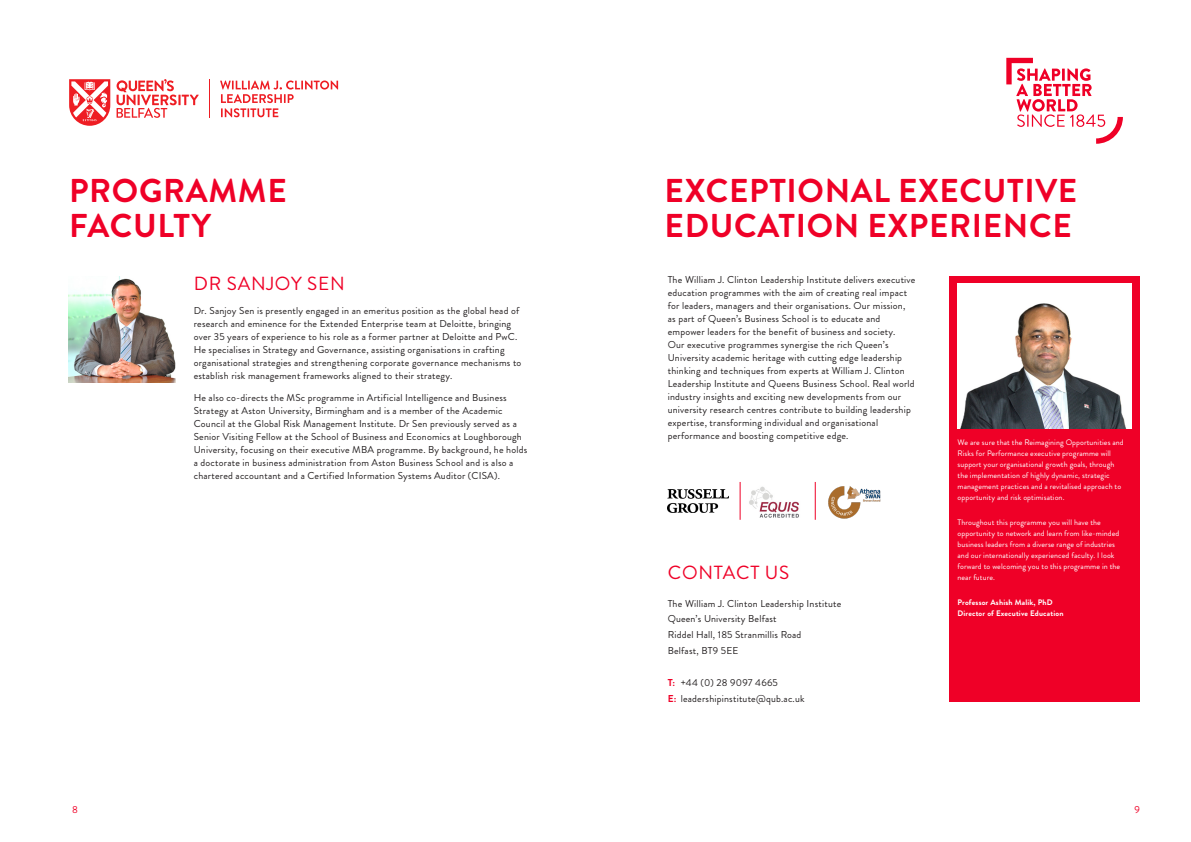
<style>
.page{position:relative;width:1191px;height:842px;background:#fff}
.page>*{position:absolute;margin:0;border:0;box-sizing:border-box;transform-origin:0 0}
.t1{font:700 33px/35.2px "Brandon Grotesque";letter-spacing:.02em;color:#ef0027}
.t2{font:19px "Brandon Grotesque";letter-spacing:.04em;color:#ef0027}
.t3{font:10.1px "Brandon Grotesque";color:#ef0027}
.t4{font:10px/13px "Brandon Grotesque";letter-spacing:.02em;color:#231f20}
.t5{font:8px/11px "Brandon Grotesque";letter-spacing:.01em;color:#fff}
.t6{font:700 8px "Brandon Grotesque";letter-spacing:.02em;color:#fff}
.s1{font-weight:700;color:#ef0027}
</style>
<div class="page">
<svg style="left:1006px;top:58px;width:117px;height:86px"></svg>
<hr style="left:210px;top:79px;width:1px;height:39px;background:#ee1d23">
<svg style="left:117px;top:79px;width:82px;height:39px"></svg>
<svg style="left:69px;top:79px;width:41px;height:47px"></svg>
<svg style="left:220px;top:81px;width:118px;height:36px"></svg>
<img style="left:69px;top:276px;width:106px;height:106px">
<img style="left:749px;top:486px;width:50px;height:32px">
<img style="left:828px;top:486px;width:53px;height:33px">
<img style="left:668px;top:489px;width:61px;height:24px">
<hr style="left:739px;top:482px;width:1px;height:38px;background:#ef0027">
<hr style="left:814px;top:482px;width:1px;height:38px;background:#ef0027">
<div style="left:949px;top:276px;width:191px;height:425px;background:#ef0027"></div>
<img style="left:957px;top:283px;width:174px;height:145px">
<p class="t1" style="left:69px;top:173px;width:219px">PROGRAMME<br>FACULTY</p>
<p class="t2" style="left:194px;top:270px;width:152px">DR SANJOY SEN</p>
<p class="t4" style="left:194px;top:304px;width:329px">Dr. Sanjoy Sen is presently engaged in an emeritus position as the global head of research and eminence for the Extended Enterprise team at Deloitte, bringing over 35 years of experience to his role as a former partner at Deloitte and PwC.<br>He specialises in Strategy and Governance, assisting organisations in crafting organisational strategies and strengthening corporate governance mechanisms to establish risk management frameworks aligned to their strategy.</p>
<p class="t4" style="left:194px;top:391px;width:335px">He also co-directs the MSc programme in Artificial Intelligence and Business Strategy at Aston University, Birmingham and is a member of the Academic Council at the Global Risk Management Institute. Dr Sen previously served as a Senior Visiting Fellow at the School of Business and Economics at Loughborough University, focusing on their executive MBA programme. By background, he holds a doctorate in business administration from Aston Business School and is also a chartered accountant and a Certified Information Systems Auditor (CISA).</p>
<p class="t1" style="left:664px;top:173px;width:414px">EXCEPTIONAL EXECUTIVE<br>EDUCATION EXPERIENCE</p>
<p class="t4" style="left:668px;top:274px;width:249px">The William J. Clinton Leadership Institute delivers executive education programmes with the aim of creating real impact for leaders, managers and their organisations. Our mission, as part of Queen’s Business School is to educate and empower leaders for the benefit of business and society.<br>Our executive programmes synergise the rich Queen’s University academic heritage with cutting edge leadership thinking and techniques from experts at William J. Clinton Leadership Institute and Queens Business School. Real world industry insights and exciting new developments from our university research centres contribute to building leadership expertise, transforming individual and organisational performance and boosting competitive edge.</p>
<p class="t5" style="left:957px;top:437px;width:168px">We are sure that the Reimagining Opportunities and Risks for Performance executive programme will support your organisational growth goals, through the implementation of highly dynamic, strategic management practices and a revitalised approach to opportunity and risk optimisation.</p>
<p class="t5" style="left:957px;top:517px;width:164px">Throughout this programme you will have the opportunity to network and learn from like-minded business leaders from a diverse range of industries and our internationally experienced faculty. I look forward to welcoming you to this programme in the near future.</p>
<p class="t6" style="left:957px;top:597px;width:97px">Professor Ashish Malik, PhD</p>
<p class="t6" style="left:957px;top:608px;width:107px">Director of Executive Education</p>
<p class="t2" style="left:668px;top:560px;width:123px">CONTACT US</p>
<p class="t4" style="left:668px;top:597px;width:175px">The William J. Clinton Leadership Institute</p>
<p class="t4" style="left:668px;top:613px;width:110px">Queen’s University Belfast</p>
<p class="t4" style="left:668px;top:628px;width:135px">Riddel Hall, 185 Stranmillis Road</p>
<p class="t4" style="left:668px;top:644px;width:72px">Belfast, BT9 5EE</p>
<p class="t4" style="left:668px;top:676px;width:112px"><span class="s1">T:</span> +44 (0) 28 9097 4665</p>
<p class="t4" style="left:668px;top:692px;width:138px"><span class="s1">E:</span> leadershipinstitute@qub.ac.uk</p>
<p class="t3" style="left:72px;top:803px;width:7px">8</p>
<p class="t3" style="left:1134px;top:803px;width:7px">9</p>
</div>
